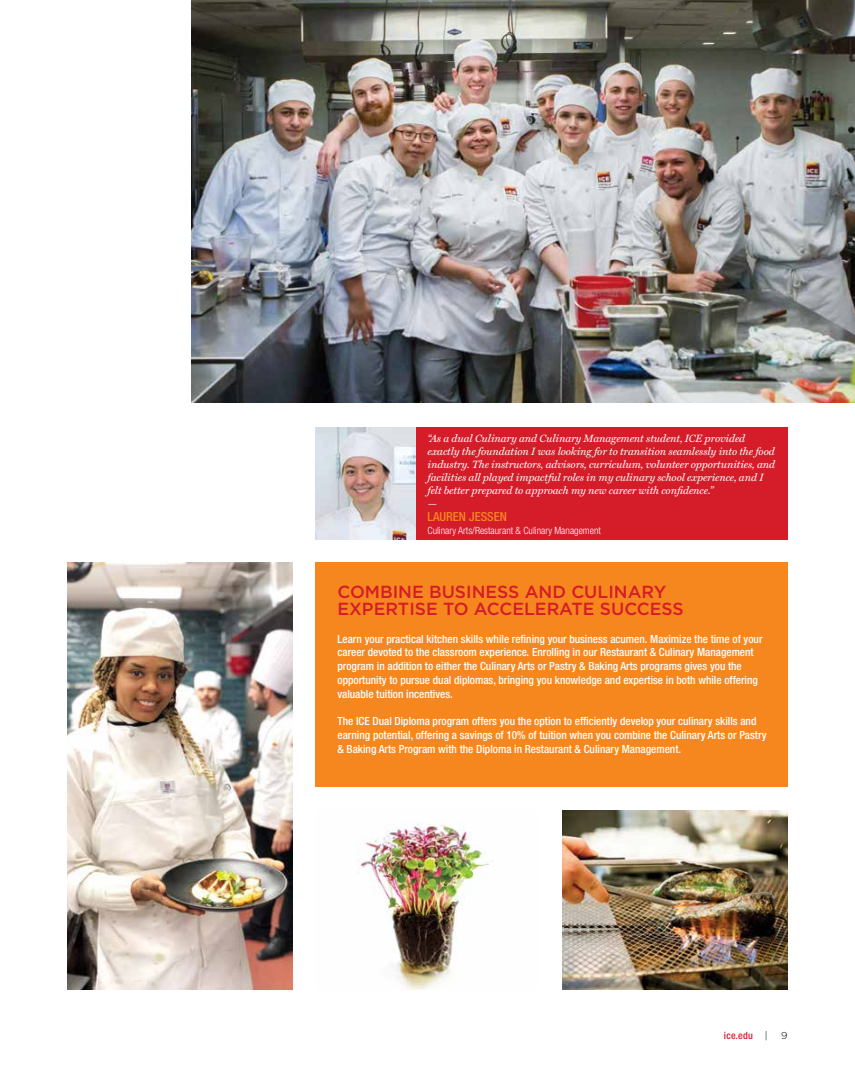
<style>
.page{position:relative;width:855px;height:1080px;background:#fff}
.page>*{position:absolute;margin:0;border:0;box-sizing:border-box;transform-origin:0 0}
.t1{font:500 17.5px/17.5px "Gotham";color:#d51c29}
.t2{font:500 condensed 12.5px "Helvetica Neue LT Std";color:#f6871f}
.t3{font:500 condensed 11.25px/13.8px "Helvetica Neue LT Std";color:#fff}
.t4{font:italic 10.62px/13.1px "Miller Text";letter-spacing:-.01em;color:#fff}
.t5{font:300 condensed 10px "Helvetica Neue LT Std";color:#fff}
.t6{font:500 condensed 10px "Helvetica Neue LT Std";letter-spacing:.025em;color:#d51c29}
.t7{font:300 10px "Gotham";color:#000}
.s1{font-family:"Gotham";font-weight:300;font-stretch:normal;color:#000}
</style>
<div class="page">
<img style="left:562px;top:810px;width:226px;height:180px">
<img style="left:358px;top:822px;width:132px;height:168px">
<img style="left:68px;top:562px;width:224px;height:428px">
<div style="left:315px;top:562px;width:473px;height:226px;background:#f6871f"></div>
<img style="left:315px;top:428px;width:101px;height:112px">
<div style="left:416px;top:428px;width:372px;height:112px;background:#d51c29"></div>
<img style="left:191px;top:0;width:664px;height:402px">
<p class="t4" style="left:428px;top:432px;width:349px">“As a dual Culinary and Culinary Management student, ICE provided exactly the foundation I was looking for to transition seamlessly into the food industry. The instructors, advisors, curriculum, volunteer opportunities, and facilities all played impactful roles in my culinary school experience, and I felt better prepared to approach my new career with confidence.”<br>—</p>
<p class="t2" style="left:428px;top:509px;width:81px">LAUREN JESSEN</p>
<p class="t5" style="left:428px;top:524px;width:175px">Culinary Arts/Restaurant &amp; Culinary Management</p>
<h1 class="t1" style="left:338px;top:582px;width:348px">COMBINE BUSINESS AND CULINARY<br>EXPERTISE TO ACCELERATE SUCCESS</h1>
<p class="t3" style="left:338px;top:632px;width:427px">Learn your practical kitchen skills while refining your business acumen. Maximize the time of your career devoted to the classroom experience. Enrolling in our Restaurant &amp; Culinary Management program in addition to either the Culinary Arts or Pastry &amp; Baking Arts programs gives you the opportunity to pursue dual diplomas, bringing you knowledge and expertise in both while offering valuable tuition incentives.</p>
<p class="t3" style="left:338px;top:714px;width:431px">The ICE Dual Diploma program offers you the option to efficiently develop your culinary skills and earning potential, offering a savings of 10% of tuition when you combine the Culinary Arts or Pastry &amp; Baking Arts Program with the Diploma in Restaurant &amp; Culinary Management.</p>
<p class="t6" style="left:724px;top:1029px;width:45px">ice.edu <span class="s1">|</span></p>
<p class="t7" style="left:781px;top:1029px;width:8px">9</p>
</div>
